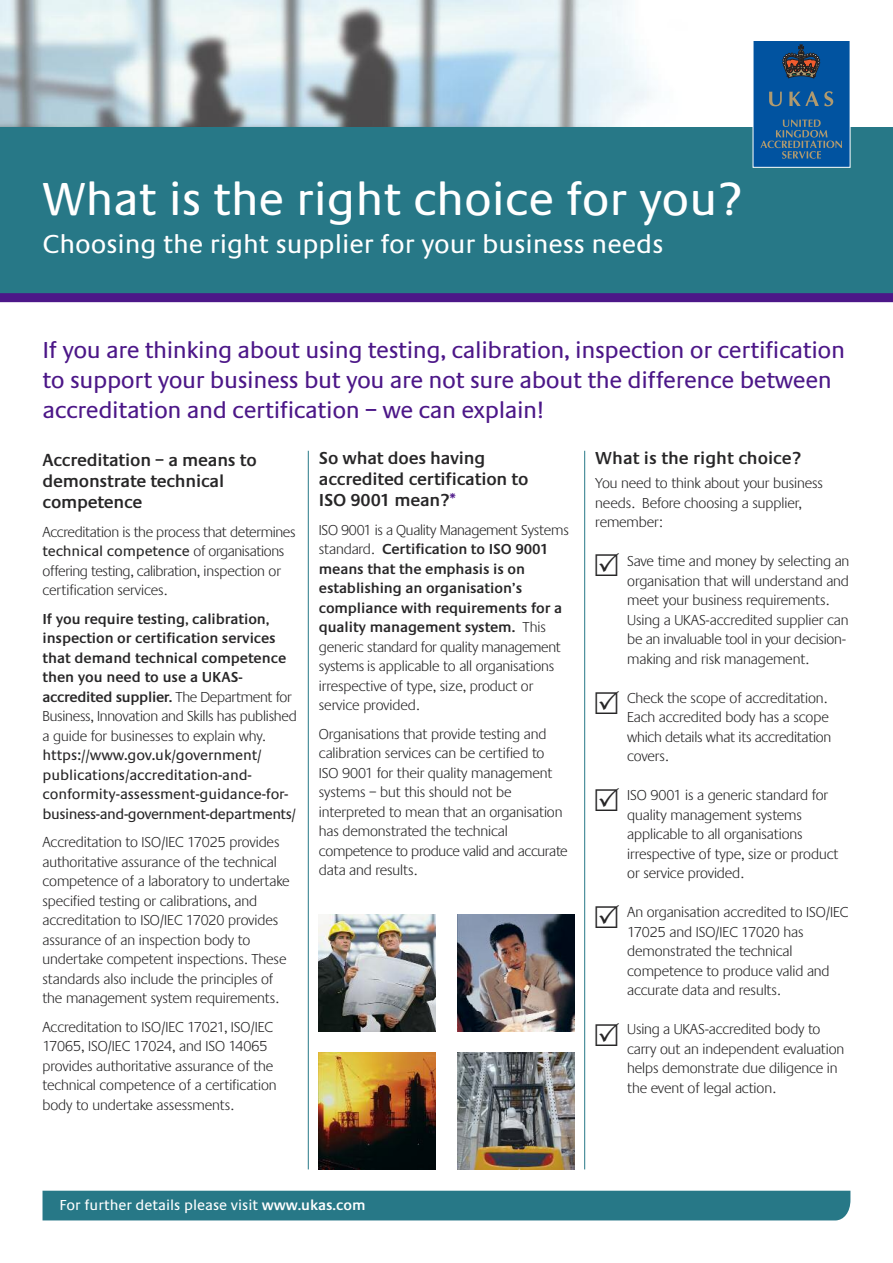
<style>
.page{position:relative;width:893px;height:1263px;background:#fff}
.page>*{position:absolute;margin:0;border:0;box-sizing:border-box;transform-origin:0 0}
.t1{font:48px "Praxis EF";color:#fff}
.t2{font:27px "Praxis EF";color:#fff}
.t3{font:24px/30px "Praxis EF";letter-spacing:-.015em;color:#4c1788}
.t4{font:600 18px/21px "Praxis EF";letter-spacing:-.01em;color:#272627}
.t5{font:300 15px/19.5px "Praxis EF";letter-spacing:-.005em;color:#272627}
.t6{font:600 15px/19.5px "Praxis EF";letter-spacing:-.005em;color:#272627}
.t7{font:15px/19.5px "Praxis EF";letter-spacing:-.005em;color:#272627}
.t8{font:15px "Praxis EF";color:#fff}
.s1{color:#4c1788}
.s2{font-weight:600}
.s3{font-weight:400}
.s4{font-weight:300}
</style>
<div class="page">
<img style="left:0;top:0;width:893px;height:128px">
<div style="left:0;top:128px;width:893px;height:170px;background:#277887"></div>
<div style="left:43px;top:1191px;width:807px;height:29px;background:#277887"></div>
<div style="left:753px;top:41px;width:97px;height:126px;background:#0153a0"></div>
<svg style="left:760px;top:120px;width:82px;height:39px"></svg>
<svg style="left:769px;top:92px;width:13px;height:14px"></svg>
<svg style="left:789px;top:91px;width:44px;height:15px"></svg>
<svg style="left:782px;top:44px;width:38px;height:35px"></svg>
<div style="left:753px;top:40px;width:97px;height:128px;border:1px solid #fff"></div>
<div style="left:0;top:293px;width:893px;height:9px;background:#4c1788"></div>
<hr style="left:308px;top:451px;width:1px;height:718px;background:#277887">
<hr style="left:584px;top:451px;width:1px;height:718px;background:#277887">
<img style="left:319px;top:1052px;width:117px;height:117px">
<img style="left:457px;top:1052px;width:117px;height:117px">
<img style="left:319px;top:914px;width:117px;height:117px">
<img style="left:457px;top:914px;width:117px;height:117px">
<h1 class="t1" style="left:43px;top:182px;width:700px">What is the right choice for you?</h1>
<h2 class="t2" style="left:43px;top:234px;width:622px">Choosing the right supplier for your business needs</h2>
<h3 class="t3" style="left:43px;top:337px;width:804px">If you are thinking about using testing, calibration, inspection or certification to support your business but you are not sure about the difference between accreditation and certification – we can explain!</h3>
<p class="t4" style="left:319px;top:449px;width:211px">So what does having accredited certification to<br>ISO 9001 mean?<span class="s1">*</span></p>
<p class="t5" style="left:319px;top:521px;width:251px">ISO 9001 is a Quality Management Systems standard. <span class="s2">Certification to ISO 9001 means that the emphasis is on establishing an organisation’s compliance with requirements for a quality management system.</span> This generic standard for quality management systems is applicable to all organisations irrespective of type, size, product or service provided.</p>
<p class="t5" style="left:319px;top:725px;width:250px">Organisations that provide testing and calibration services can be certified to ISO 9001 for their quality management systems – but this should not be interpreted to mean that an organisation has demonstrated the technical competence to produce valid and accurate data and results.</p>
<p class="t4" style="left:595px;top:449px;width:207px">What is the right choice?</p>
<p class="t5" style="left:595px;top:475px;width:229px">You need to think about your business needs. Before choosing a supplier, remember:</p>
<p class="t5" style="left:627px;top:553px;width:224px">Save time and money by selecting an organisation that will understand and meet your business requirements.<br>Using a UKAS-accredited supplier can be an invaluable tool in your decision&shy;making and risk management.</p>
<p class="t5" style="left:627px;top:689px;width:206px">Check the scope of accreditation.<br>Each accredited body has a scope which details what its accreditation covers.</p>
<p class="t5" style="left:627px;top:787px;width:213px">ISO 9001 is a generic standard for quality management systems applicable to all organisations irrespective of type, size or product or service provided.</p>
<p class="t5" style="left:627px;top:904px;width:222px">An organisation accredited to ISO/IEC<br>17025 and ISO/IEC 17020 has demonstrated the technical competence to produce valid and accurate data and results.</p>
<p class="t5" style="left:627px;top:1021px;width:219px">Using a UKAS-accredited body to carry out an independent evaluation helps demonstrate due diligence in the event of legal action.</p>
<p class="t4" style="left:43px;top:451px;width:216px">Accreditation – a means to demonstrate technical competence</p>
<p class="t5" style="left:43px;top:523px;width:255px">Accreditation is the process that determines <span class="s3">technical competence</span> of organisations offering testing, calibration, inspection or certification services.</p>
<p class="t6" style="left:43px;top:610px;width:256px">If you require testing, calibration, inspection or certification services that demand technical competence then you need to use a UKAS&shy;accredited supplier. <span class="s4">The Department for Business, Innovation and Skills has published a guide for businesses to explain why.</span></p>
<p class="t7" style="left:43px;top:747px;width:255px">https://www.gov.uk/government/ publications/accreditation-and&shy;conformity-assessment-guidance-for&shy;business-and-government-departments/</p>
<p class="t5" style="left:43px;top:834px;width:249px">Accreditation to ISO/IEC 17025 provides authoritative assurance of the technical competence of a laboratory to undertake specified testing or calibrations, and accreditation to ISO/IEC 17020 provides assurance of an inspection body to undertake competent inspections. These standards also include the principles of the management system requirements.</p>
<p class="t5" style="left:43px;top:1018px;width:236px">Accreditation to ISO/IEC 17021, ISO/IEC 17065, ISO/IEC 17024, and ISO 14065 provides authoritative assurance of the technical competence of a certification body to undertake assessments.</p>
<p class="t8" style="left:60px;top:1199px;width:307px">For further details please visit <span class="s2">www.ukas.com</span></p>
</div>
